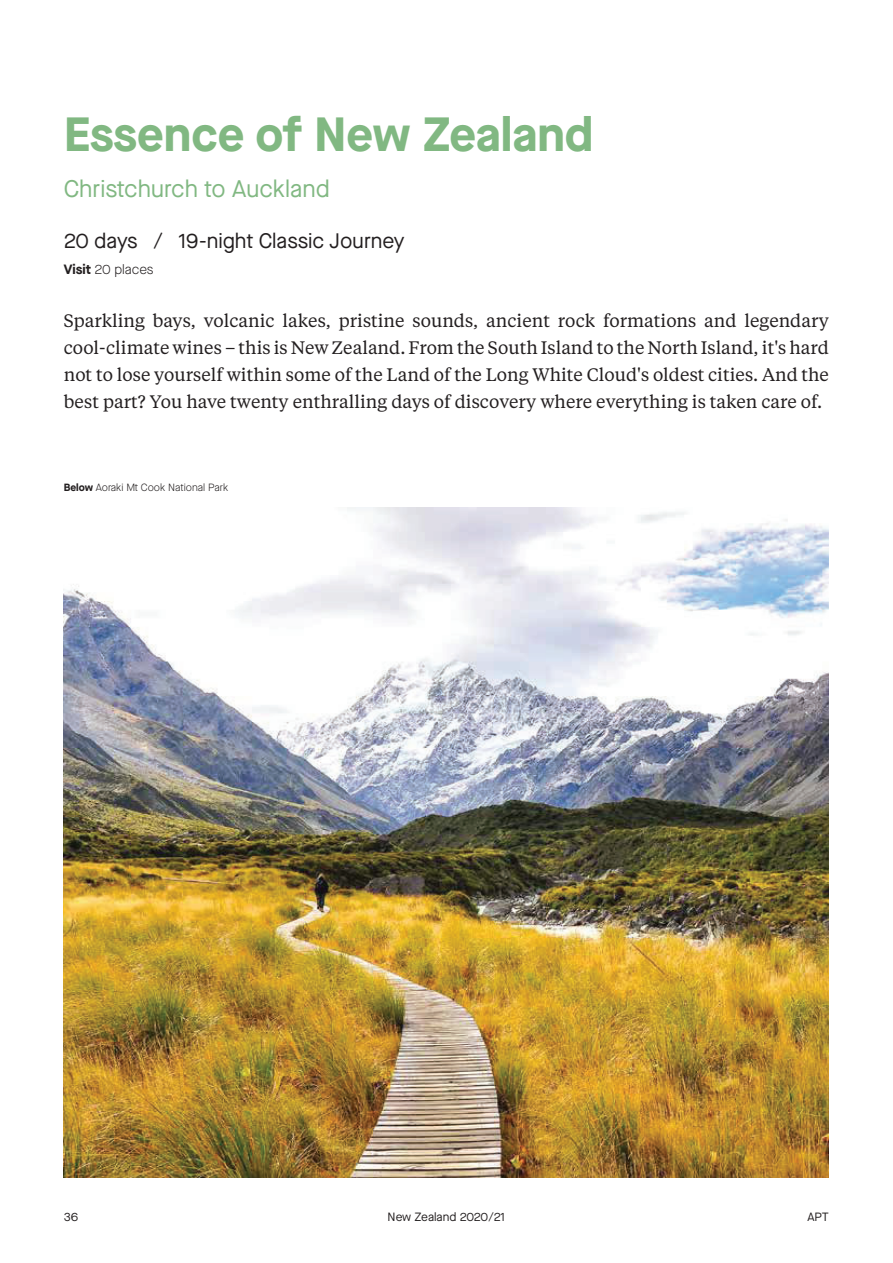
<style>
.page{position:relative;width:893px;height:1263px;background:#fff}
.page>*{position:absolute;margin:0;border:0;box-sizing:border-box;transform-origin:0 0}
.t1{font:700 48px "Maison Neue";color:#81b882}
.t2{font:24px "Maison Neue";color:#81b882}
.t3{font:21px "Maison Neue";color:#231f20}
.t4{font:18px/27px "Tiempos Text";color:#231f20;text-align:justify}
.t5{font:300 13.5px "Maison Neue";color:#231f20}
.t6{font:12px "Maison Neue";color:#231f20}
.t7{font:300 10.5px "Maison Neue";color:#231f20}
.s1{font-weight:700}
</style>
<div class="page">
<img style="left:64px;top:508px;width:765px;height:670px">
<h1 class="t1" style="left:64px;top:117px;width:531px">Essence of New Zealand</h1>
<h2 class="t2" style="left:64px;top:180px;width:267px">Christchurch to Auckland</h2>
<p class="t3" style="left:64px;top:233px;width:342px">20 days / 19-night Classic Journey</p>
<p class="t5" style="left:64px;top:264px;width:91px"><span class="s1">Visit</span> 20 places</p>
<p class="t4" style="left:64px;top:308px;width:767px">Sparkling bays, volcanic lakes, pristine sounds, ancient rock formations and legendary cool-climate wines – this is New Zealand. From the South Island to the North Island, it's hard not to lose yourself within some of the Land of the Long White Cloud's oldest cities. And the best part? You have twenty enthralling days of discovery where everything is taken care of.</p>
<p class="t7" style="left:64px;top:483px;width:166px"><span class="s1">Below</span> Aoraki Mt Cook National Park</p>
<p class="t6" style="left:64px;top:1212px;width:16px">36</p>
<p class="t6" style="left:388px;top:1212px;width:119px">New Zealand 2020/21</p>
<p class="t6" style="left:807px;top:1212px;width:23px">APT</p>
</div>
